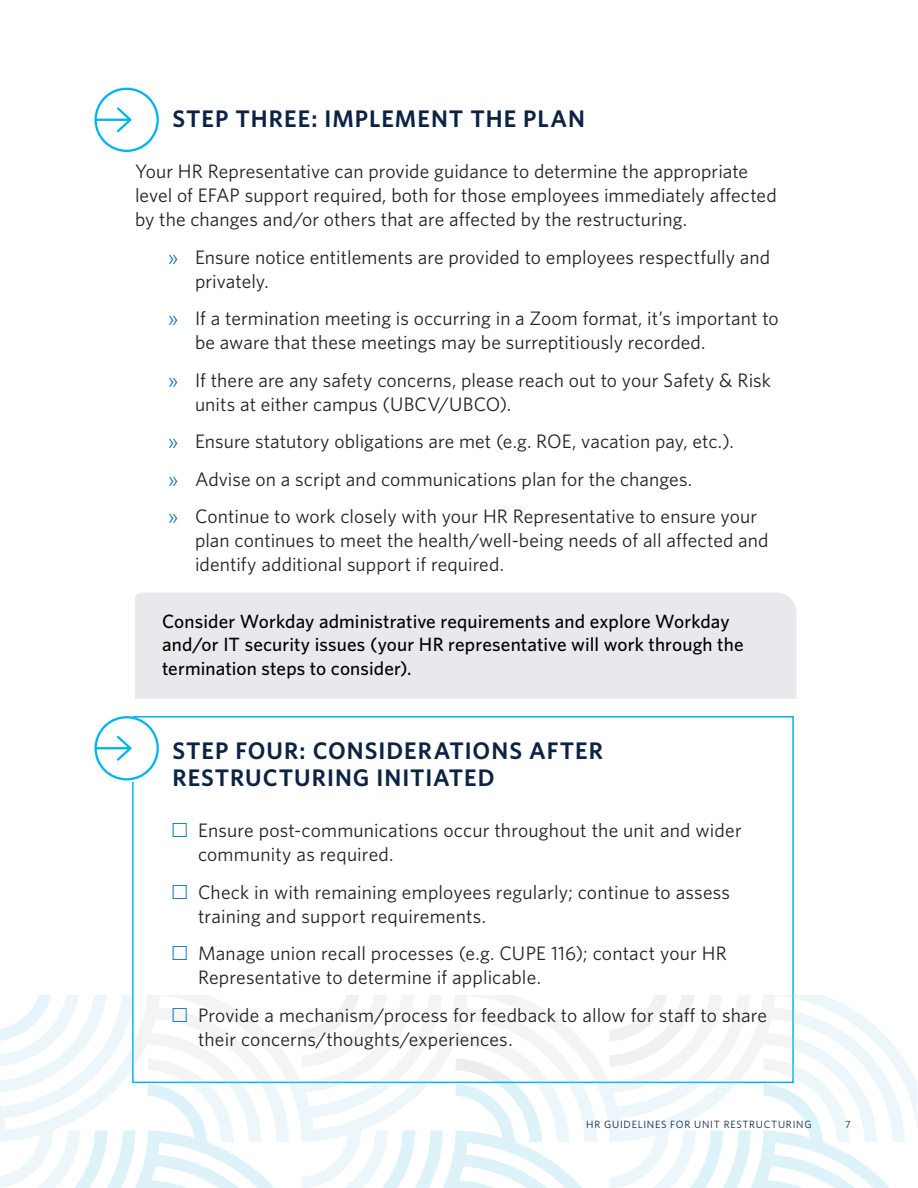
<style>
.page{position:relative;width:918px;height:1188px;background:#fff}
.page>*{position:absolute;margin:0;border:0;box-sizing:border-box;transform-origin:0 0}
.Header_1{font:600 24px/27px "Whitney";letter-spacing:.04em;color:#0c2344}
._11_5_pt_text{font:19.5px/24px "Whitney";letter-spacing:.005em;color:#222223}
._11_Body_medium_indent_shading{font:500 19.2px/23.2px "Whitney";letter-spacing:.005em;color:#000}
.t1{font:10.5px "Whitney";letter-spacing:.07em;color:#0c2344}
.s1{color:#0a75bd}
</style>
<div class="page">
<svg style="left:131px;top:716px;width:664px;height:280px"></svg>
<div style="left:135px;top:593px;width:661px;height:106px;background:#e7e9ec"></div>
<svg style="left:94px;top:88px;width:65px;height:64px"></svg>
<svg style="left:94px;top:716px;width:65px;height:64px"></svg>
<svg style="left:173px;top:823px;width:14px;height:14px"></svg>
<svg style="left:173px;top:885px;width:14px;height:14px"></svg>
<svg style="left:173px;top:946px;width:14px;height:14px"></svg>
<svg style="left:0;top:996px;width:917px;height:192px"></svg>
<h1 class="Header_1" style="left:172px;top:105px;width:414px">STEP THREE: IMPLEMENT THE PLAN</h1>
<p class="_11_5_pt_text" style="left:135px;top:159px;width:643px">Your HR Representative can provide guidance to determine the appropriate level of EFAP support required, both for those employees immediately affected by the changes and/or others that are affected by the restructuring.</p>
<p class="_11_5_pt_text" style="left:195px;top:244px;width:577px;text-indent:-27px"><span class="s1">»</span> Ensure notice entitlements are provided to employees respectfully and privately.</p>
<p class="_11_5_pt_text" style="left:195px;top:306px;width:585px;text-indent:-27px"><span class="s1">»</span> If a termination meeting is occurring in a Zoom format, it’s important to be aware that these meetings may be surreptitiously recorded.</p>
<p class="_11_5_pt_text" style="left:195px;top:367px;width:577px;text-indent:-27px"><span class="s1">»</span> If there are any safety concerns, please reach out to your Safety &amp; Risk units at either campus (UBCV/UBCO).</p>
<p class="_11_5_pt_text" style="left:168px;top:429px;width:567px"><span class="s1">»</span> Ensure statutory obligations are met (e.g. ROE, vacation pay, etc.).</p>
<p class="_11_5_pt_text" style="left:168px;top:466px;width:526px"><span class="s1">»</span> Advise on a script and communications plan for the changes.</p>
<p class="_11_5_pt_text" style="left:195px;top:504px;width:575px;text-indent:-27px"><span class="s1">»</span> Continue to work closely with your HR Representative to ensure your plan continues to meet the health/well-being needs of all affected and identify additional support if required.</p>
<p class="_11_Body_medium_indent_shading" style="left:162px;top:610px;width:583px">Consider Workday administrative requirements and explore Workday and/or IT security issues (your HR representative will work through the termination steps to consider).</p>
<h1 class="Header_1" style="left:172px;top:737px;width:432px">STEP FOUR: CONSIDERATIONS AFTER<br>RESTRUCTURING INITIATED</h1>
<p class="_11_5_pt_text" style="left:198px;top:818px;width:545px">Ensure post-communications occur throughout the unit and wider community as required.</p>
<p class="_11_5_pt_text" style="left:198px;top:880px;width:534px">Check in with remaining employees regularly; continue to assess training and support requirements.</p>
<p class="_11_5_pt_text" style="left:198px;top:941px;width:531px">Manage union recall processes (e.g. CUPE 116); contact your HR<br>Representative to determine if applicable.</p>
<p class="_11_5_pt_text" style="left:198px;top:1003px;width:571px">Provide a mechanism/process for feedback to allow for staff to share their concerns/thoughts/experiences.</p>
<p class="t1" style="left:586px;top:1117px;width:227px">HR GUIDELINES FOR UNIT RESTRUCTURING</p>
<p class="t1" style="left:845px;top:1117px;width:7px">7</p>
</div>
